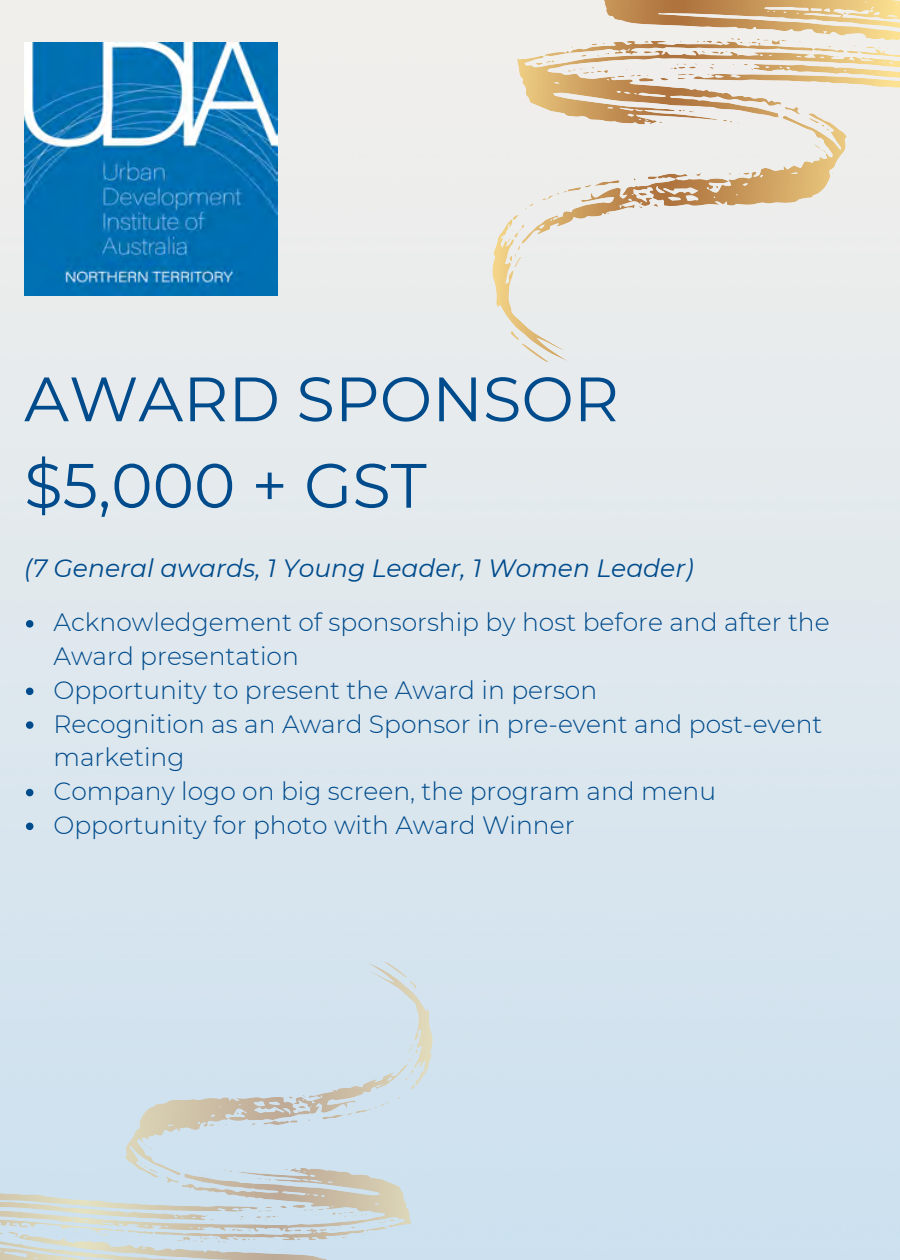
<style>
.page{position:relative;width:900px;height:1260px;background:#fff}
.page>*{position:absolute;margin:0;border:0;box-sizing:border-box;transform-origin:0 0}
.t1{font:62.5px/86.5px "Montserrat";color:#004b8c}
.t2{font:300 25px/33.8px "Montserrat";color:#004b8c}
.t3{font:italic 25px "Montserrat";color:#004b8c}
</style>
<div class="page">
<img style="left:0;top:0;width:900px;height:1260px">
<svg style="left:26px;top:620px;width:7px;height:8px"></svg>
<svg style="left:26px;top:688px;width:7px;height:7px"></svg>
<svg style="left:26px;top:721px;width:7px;height:8px"></svg>
<svg style="left:26px;top:789px;width:7px;height:7px"></svg>
<svg style="left:26px;top:823px;width:7px;height:7px"></svg>
<img style="left:24px;top:43px;width:253px;height:253px">
<p class="t1" style="left:24px;top:356px;width:596px">AWARD SPONSOR $5,000 + GST</p>
<p class="t3" style="left:24px;top:552px;width:671px">(7 General awards, 1 Young Leader, 1 Women Leader)</p>
<p class="t2" style="left:53px;top:606px;width:778px">Acknowledgement of sponsorship by host before and after the<br>Award presentation</p>
<p class="t2" style="left:53px;top:673px;width:545px">Opportunity to present the Award in person</p>
<p class="t2" style="left:53px;top:707px;width:771px">Recognition as an Award Sponsor in pre-event and post-event marketing</p>
<h1 class="t2" style="left:53px;top:774px;width:664px">Company logo on big screen, the program and menu</h1>
<p class="t2" style="left:53px;top:808px;width:523px">Opportunity for photo with Award Winner</p>
</div>
